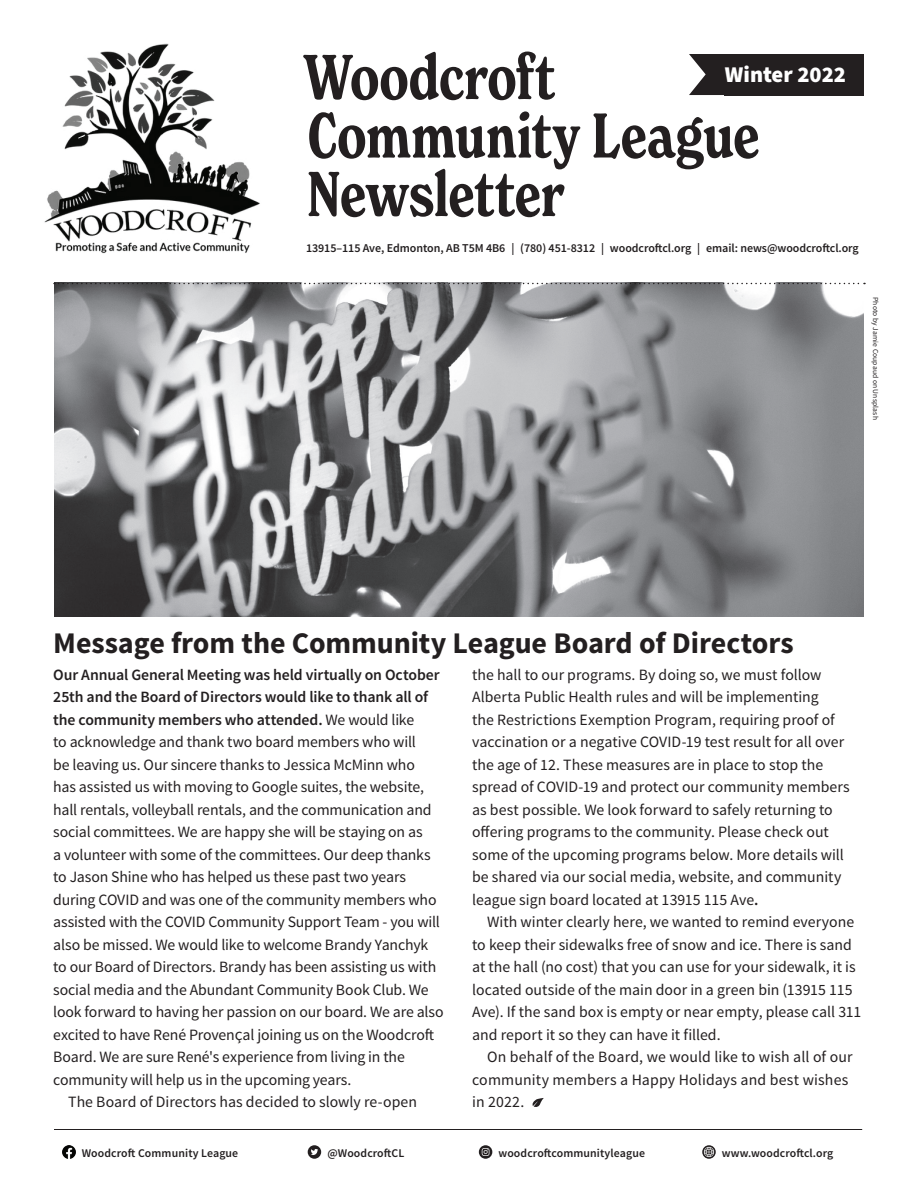
<style>
.page{position:relative;width:918px;height:1188px;background:#fff}
.page>*{position:absolute;margin:0;border:0;box-sizing:border-box;transform-origin:0 0}
.t1{font:700 30px "Source Sans Pro";letter-spacing:-.005em;color:#231f20}
.t2{font:900 22.5px "Source Sans Pro";color:#fff}
.t3{font:15.75px/22.5px "Source Sans Pro";letter-spacing:-.005em;color:#231f20}
.t4{font:600 15.75px "Source Sans Pro";letter-spacing:-.01em;color:#231f20}
.t5{font:600 12px "Source Sans Pro";letter-spacing:-.005em;color:#231f20}
.t6{font:600 11.85px "Source Sans Pro";letter-spacing:.01em;color:#231f20}
.t7{font:7.5px "Source Sans Pro";letter-spacing:.02em;color:#231f20}
.s1{font-weight:400}
.s2{font-weight:600}
</style>
<div class="page">
<img style="left:54px;top:284px;width:810px;height:332px">
<svg style="left:689px;top:54px;width:36px;height:41px"></svg>
<img style="left:44px;top:43px;width:216px;height:211px">
<svg style="left:309px;top:111px;width:450px;height:106px"></svg>
<svg style="left:303px;top:52px;width:252px;height:48px"></svg>
<div style="left:725px;top:54px;width:139px;height:41px;background:#231f20"></div>
<img style="left:62px;top:1145px;width:14px;height:14px">
<div style="left:308px;top:1145px;width:13px;height:14px;background:#231f20;border-radius:50%"></div>
<svg style="left:311px;top:1149px;width:7px;height:6px"></svg>
<svg style="left:479px;top:1145px;width:13px;height:14px"></svg>
<svg style="left:479px;top:1148px;width:13px;height:10px"></svg>
<svg style="left:702px;top:1145px;width:14px;height:14px"></svg>
<svg style="left:704px;top:1147px;width:10px;height:10px"></svg>
<hr style="left:54px;top:1129px;width:808px;height:1px;background:#231f20">
<svg style="left:54px;top:283px;width:811px;height:1px"></svg>
<svg style="left:532px;top:1098px;width:12px;height:9px"></svg>
<h2 class="t2" style="left:725px;top:58px;width:123px">Winter 2022</h2>
<p class="t5" style="left:306px;top:240px;width:554px">13915–115 Ave, Edmonton, AB T5M 4B6 | (780) 451-8312 | woodcroftcl.org | email: news@woodcroftcl.org</p>
<p class="t7" style="left:880px;top:297px;width:124px;rotate:90deg">Photo by Jamie Coupaud on Unsplash</p>
<h1 class="t1" style="left:53px;top:623px;width:742px">Message from the Community League Board of Directors</h1>
<p class="t4" style="left:53px;top:664px;width:388px">Our Annual General Meeting was held virtually on October</p>
<p class="t4" style="left:53px;top:687px;width:376px">25th and the Board of Directors would like to thank all of</p>
<p class="t4" style="left:53px;top:709px;width:362px">the community members who attended. <span class="s1">We would like</span></p>
<p class="t3" style="left:53px;top:731px;width:364px">to acknowledge and thank two board members who will</p>
<p class="t3" style="left:53px;top:753px;width:363px">be leaving us. Our sincere thanks to Jessica McMinn who</p>
<p class="t3" style="left:53px;top:776px;width:372px">has assisted us with moving to Google suites, the website,</p>
<p class="t3" style="left:53px;top:798px;width:380px">hall rentals, volleyball rentals, and the communication and</p>
<p class="t3" style="left:53px;top:821px;width:371px">social committees. We are happy she will be staying on as</p>
<p class="t3" style="left:53px;top:843px;width:379px">a volunteer with some of the committees. Our deep thanks</p>
<p class="t3" style="left:53px;top:866px;width:354px">to Jason Shine who has helped us these past two years</p>
<p class="t3" style="left:53px;top:888px;width:385px">during COVID and was one of the community members who</p>
<p class="t3" style="left:53px;top:911px;width:388px">assisted with the COVID Community Support Team - you will</p>
<p class="t3" style="left:53px;top:933px;width:377px">also be missed. We would like to welcome Brandy Yanchyk</p>
<p class="t3" style="left:53px;top:956px;width:385px">to our Board of Directors. Brandy has been assisting us with</p>
<p class="t3" style="left:53px;top:978px;width:377px">social media and the Abundant Community Book Club. We</p>
<p class="t3" style="left:53px;top:1001px;width:392px">look forward to having her passion on our board. We are also</p>
<p class="t3" style="left:53px;top:1023px;width:382px">excited to have René ProvenÇal joining us on the Woodcroft</p>
<p class="t3" style="left:53px;top:1046px;width:353px">Board. We are sure René's experience from living in the</p>
<p class="t3" style="left:53px;top:1068px;width:300px">community will help us in the upcoming years.</p>
<p class="t3" style="left:68px;top:1091px;width:350px">The Board of Directors has decided to slowly re-open</p>
<p class="t3" style="left:472px;top:663px;width:379px">the hall to our programs. By doing so, we must follow Alberta Public Health rules and will be implementing<br>the Restrictions Exemption Program, requiring proof of vaccination or a negative COVID-19 test result for all over the age of 12. These measures are in place to stop the spread of COVID-19 and protect our community members as best possible. We look forward to safely returning to offering programs to the community. Please check out some of the upcoming programs below. More details will be shared via our social media, website, and community league sign board located at 13915 115 Ave<span class="s2">.</span></p>
<p class="t3" style="left:472px;top:911px;width:391px;text-indent:15px">With winter clearly here, we wanted to remind everyone to keep their sidewalks free of snow and ice. There is sand at the hall (no cost) that you can use for your sidewalk, it is located outside of the main door in a green bin (13915 115<br>Ave). If the sand box is empty or near empty, please call 311 and report it so they can have it filled.</p>
<p class="t3" style="left:472px;top:1046px;width:382px;text-indent:15px">On behalf of the Board, we would like to wish all of our community members a Happy Holidays and best wishes in 2022.</p>
<p class="t6" style="left:82px;top:1145px;width:158px">Woodcroft Community League</p>
<p class="t6" style="left:327px;top:1145px;width:79px">@WoodcroftCL</p>
<p class="t6" style="left:498px;top:1145px;width:148px">woodcroftcommunityleague</p>
<p class="t6" style="left:722px;top:1145px;width:113px">www.woodcroftcl.org</p>
</div>
